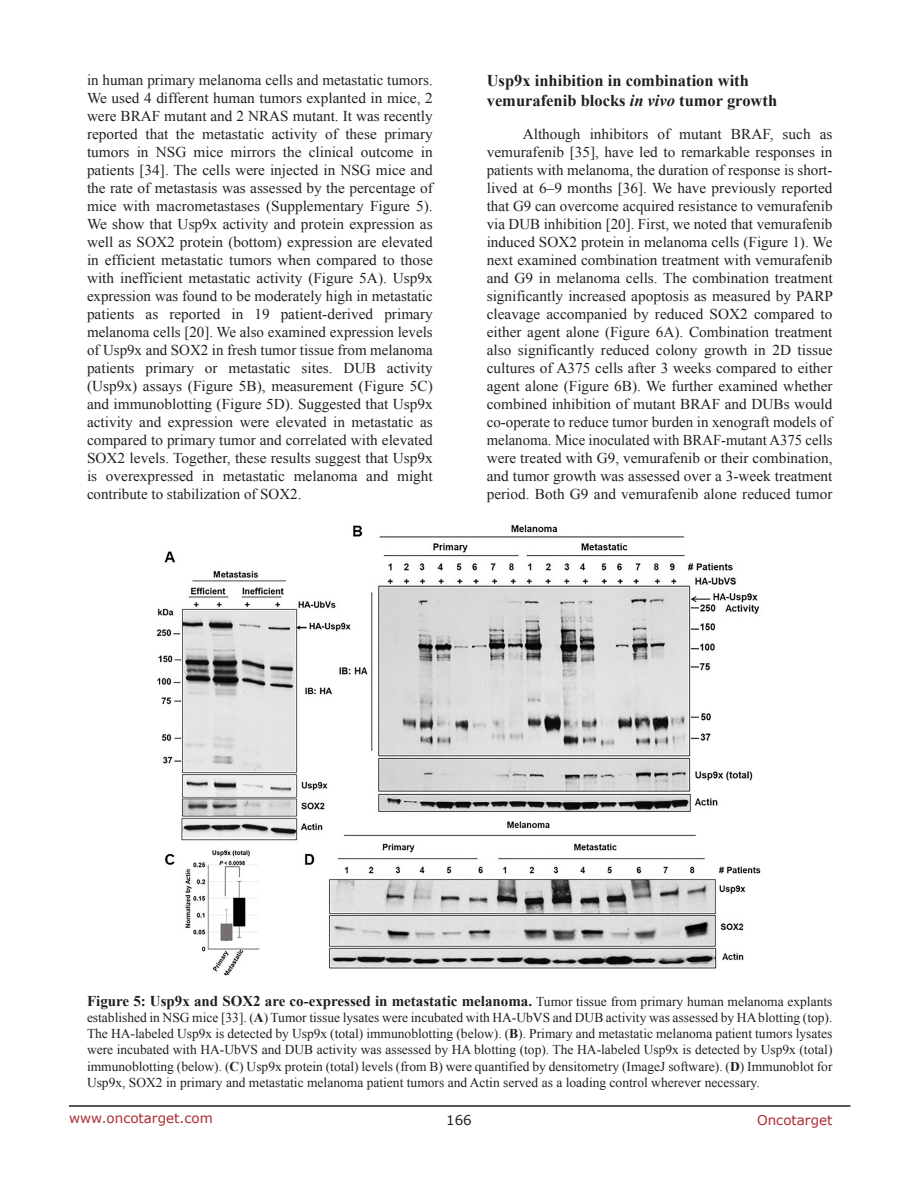
<style>
.page{position:relative;width:918px;height:1188px;background:#fff}
.page>*{position:absolute;margin:0;border:0;box-sizing:border-box;transform-origin:0 0}
.SubHeading_middle{font:700 16.5px/19.8px "Times New Roman";color:#231f20}
.BodyText{font:15px/18px "Times New Roman";color:#231f20;text-align:justify}
.FigureText{font:700 15px "Times New Roman";color:#231f20}
.FigureText-2{font:13.5px/16.2px "Times New Roman";color:#231f20;text-align:justify}
.t1{font:13.5px "Verdana";color:#ac2b31}
.t2{font:13.5px "Verdana";color:#231f20}
.s1{font-style:italic}
.s2{font-weight:400;font-size:13.5px}
.s3{font-weight:700}
</style>
<div class="page">
<hr style="left:69px;top:1105px;width:781px;height:2px;background:#231f20">
<img style="left:156px;top:524px;width:605px;height:452px">
<p class="BodyText" style="left:87px;top:71px;width:347px">in human primary melanoma cells and metastatic tumors.<br>We used 4 different human tumors explanted in mice, 2 were BRAF mutant and 2 NRAS mutant. It was recently reported that the metastatic activity of these primary tumors in NSG mice mirrors the clinical outcome in patients [34]. The cells were injected in NSG mice and the rate of metastasis was assessed by the percentage of mice with macrometastases (Supplementary Figure 5).<br>We show that Usp9x activity and protein expression as well as SOX2 protein (bottom) expression are elevated in efficient metastatic tumors when compared to those with inefficient metastatic activity (Figure 5A). Usp9x expression was found to be moderately high in metastatic patients as reported in 19 patient-derived primary melanoma cells [20]. We also examined expression levels of Usp9x and SOX2 in fresh tumor tissue from melanoma patients primary or metastatic sites. DUB activity (Usp9x) assays (Figure 5B), measurement (Figure 5C) and immunoblotting (Figure 5D). Suggested that Usp9x activity and expression were elevated in metastatic as compared to primary tumor and correlated with elevated SOX2 levels. Together, these results suggest that Usp9x is overexpressed in metastatic melanoma and might contribute to stabilization of SOX2.</p>
<p class="SubHeading_middle" style="left:487px;top:70px;width:292px">Usp9x inhibition in combination with vemurafenib blocks <span class="s1">in vivo</span> tumor growth</p>
<p class="BodyText" style="left:487px;top:125px;width:348px;text-indent:36px">Although inhibitors of mutant BRAF, such as vemurafenib [35], have led to remarkable responses in patients with melanoma, the duration of response is short&shy;lived at 6–9 months [36]. We have previously reported that G9 can overcome acquired resistance to vemurafenib via DUB inhibition [20]. First, we noted that vemurafenib induced SOX2 protein in melanoma cells (Figure 1). We next examined combination treatment with vemurafenib and G9 in melanoma cells. The combination treatment significantly increased apoptosis as measured by PARP cleavage accompanied by reduced SOX2 compared to either agent alone (Figure 6A). Combination treatment also significantly reduced colony growth in 2D tissue cultures of A375 cells after 3 weeks compared to either agent alone (Figure 6B). We further examined whether combined inhibition of mutant BRAF and DUBs would co-operate to reduce tumor burden in xenograft models of melanoma. Mice inoculated with BRAF-mutant A375 cells were treated with G9, vemurafenib or their combination, and tumor growth was assessed over a 3-week treatment period. Both G9 and vemurafenib alone reduced tumor</p>
<p class="FigureText" style="left:87px;top:990px;width:747px">Figure 5: Usp9x and SOX2 are co-expressed in metastatic melanoma. <span class="s2">Tumor tissue from primary human melanoma explants</span></p>
<p class="FigureText-2" style="left:87px;top:1009px;width:747px">established in NSG mice [33]. (<span class="s3">A</span>) Tumor tissue lysates were incubated with HA-UbVS and DUB activity was assessed by HA blotting (top).<br>The HA-labeled Usp9x is detected by Usp9x (total) immunoblotting (below). (<span class="s3">B</span>). Primary and metastatic melanoma patient tumors lysates were incubated with HA-UbVS and DUB activity was assessed by HA blotting (top). The HA-labeled Usp9x is detected by Usp9x (total) immunoblotting (below). (<span class="s3">C</span>) Usp9x protein (total) levels (from B) were quantified by densitometry (ImageJ software). (<span class="s3">D</span>) Immunoblot for Usp9x, SOX2 in primary and metastatic melanoma patient tumors and Actin served as a loading control wherever necessary.</p>
<p class="t1" style="left:69px;top:1109px;width:145px">www.oncotarget.com</p>
<p class="t2" style="left:446px;top:1111px;width:27px">166</p>
<p class="t1" style="left:757px;top:1111px;width:77px">Oncotarget</p>
</div>
